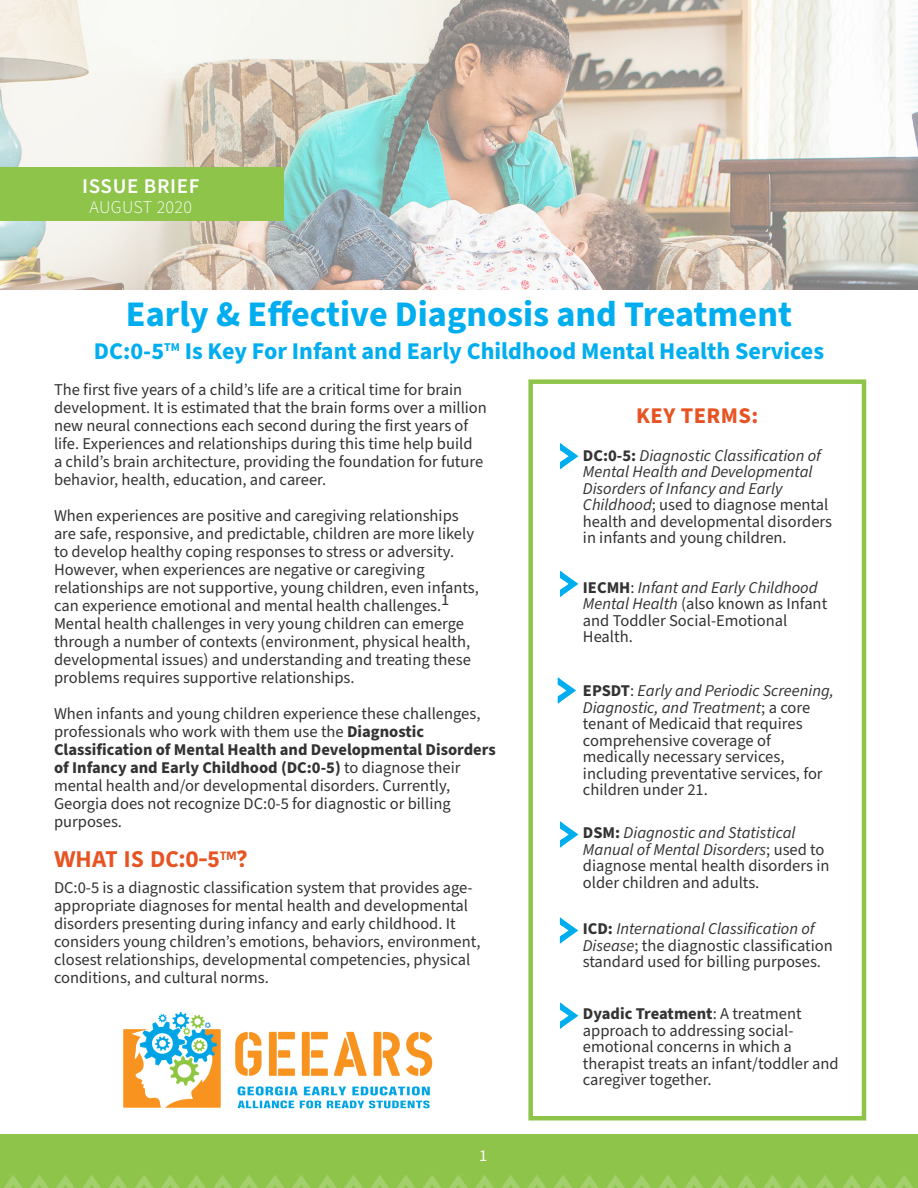
<style>
.page{position:relative;width:918px;height:1188px;background:#fff}
.page>*{position:absolute;margin:0;border:0;box-sizing:border-box;transform-origin:0 0}
.t1{font:700 36px "Source Sans Pro";color:#00aeef}
.t2{font:700 24px "Source Sans Pro";color:#00aeef}
.t3{font:700 22.5px "Kohinoor Bangla";color:#e75424}
.t4{font:700 22.5px "Source Sans Pro";letter-spacing:.02em;color:#e75424}
.t5{font:600 21px "Source Sans Pro";letter-spacing:.03em;color:#fff}
.t6{font:300 18px "Source Sans Pro";letter-spacing:.02em;color:#fff}
.t7{font:16.5px/18px "Source Sans Pro";color:#333}
.t8{font:italic 16.5px/16.5px "Source Sans Pro";color:#333}
.t9{font:16.5px "Source Sans Pro";color:#fff}
.s1{font-weight:700}
.s2{font-weight:700;font-style:normal}
.s3{font-style:normal}
.s4{font-style:italic}
</style>
<div class="page">
<img style="left:0;top:0;width:918px;height:290px">
<div style="left:0;top:1134px;width:918px;height:54px;background:#8ec44a"></div>
<div style="left:528px;top:379px;width:338px;height:741px;border:4px solid #8ec44a"></div>
<svg style="left:560px;top:443px;width:18px;height:26px"></svg>
<svg style="left:560px;top:571px;width:18px;height:26px"></svg>
<svg style="left:560px;top:1003px;width:18px;height:26px"></svg>
<svg style="left:560px;top:821px;width:18px;height:27px"></svg>
<svg style="left:4px;top:1175px;width:909px;height:13px"></svg>
<svg style="left:560px;top:917px;width:18px;height:27px"></svg>
<svg style="left:558px;top:677px;width:18px;height:27px"></svg>
<div style="left:0;top:168px;width:283px;height:53px;background:#8ec44a"></div>
<img style="left:123px;top:1012px;width:310px;height:97px">
<p class="t5" style="left:82px;top:172px;width:119px">ISSUE BRIEF</p>
<p class="t6" style="left:90px;top:195px;width:104px">AUGUST 2020</p>
<p class="t1" style="left:126px;top:290px;width:668px">Early &amp; Effective Diagnosis and Treatment</p>
<p class="t2" style="left:94px;top:334px;width:732px">DC:0-5<sup>TM</sup> Is Key For Infant and Early Childhood Mental Health Services</p>
<p class="t7" style="left:54px;top:381px;width:434px">The first five years of a child’s life are a critical time for brain development. It is estimated that the brain forms over a million new neural connections each second during the first years of life. Experiences and relationships during this time help build<br>a child’s brain architecture, providing the foundation for future behavior, health, education, and career.</p>
<p class="t7" style="left:54px;top:507px;width:427px">When experiences are positive and caregiving relationships are safe, responsive, and predictable, children are more likely to develop healthy coping responses to stress or adversity.<br>However, when experiences are negative or caregiving relationships are not supportive, young children, even infants, can experience emotional and mental health challenges.1<br>Mental health challenges in very young children can emerge through a number of contexts (environment, physical health, developmental issues) and understanding and treating these problems requires supportive relationships.</p>
<p class="t7" style="left:54px;top:705px;width:443px">When infants and young children experience these challenges, professionals who work with them use the <span class="s1">Diagnostic Classification of Mental Health and Developmental Disorders of Infancy and Early Childhood (DC:0-5)</span> to diagnose their mental health and/or developmental disorders. Currently, Georgia does not recognize DC:0-5 for diagnostic or billing purposes.</p>
<p class="t4" style="left:636px;top:400px;width:124px">KEY TERMS:</p>
<p class="t8" style="left:583px;top:448px;width:251px"><span class="s2">DC:0-5:</span> Diagnostic Classification of Mental Health and Developmental Disorders of Infancy and Early Childhood<span class="s3">; used to diagnose mental health and developmental disorders in infants and young children.</span></p>
<p class="t7" style="left:583px;top:579px;width:246px;line-height:16.5px"><span class="s1">IECMH</span>: <span class="s4">Infant and Early Childhood<br>Mental Health</span> (also known as Infant and Toddler Social-Emotional<br>Health.</p>
<p class="t7" style="left:583px;top:683px;width:252px;line-height:16.5px"><span class="s1">EPSDT</span>: <span class="s4">Early and Periodic Screening,<br>Diagnostic, and Treatment</span>; a core tenant of Medicaid that requires comprehensive coverage of medically necessary services, including preventative services, for children under 21.</p>
<p class="t7" style="left:583px;top:825px;width:248px;line-height:16.5px"><span class="s1">DSM:</span> <span class="s4">Diagnostic and Statistical Manual of Mental Disorders</span>; used to diagnose mental health disorders in older children and adults.</p>
<p class="t3" style="left:54px;top:840px;width:195px">WHAT IS DC:0-5<sup>TM</sup>?</p>
<p class="t7" style="left:54px;top:879px;width:428px">DC:0-5 is a diagnostic classification system that provides age&shy;appropriate diagnoses for mental health and developmental disorders presenting during infancy and early childhood. It considers young children’s emotions, behaviors, environment, closest relationships, developmental competencies, physical conditions, and cultural norms.</p>
<p class="t7" style="left:583px;top:921px;width:252px;line-height:16.5px"><span class="s1">ICD:</span> <span class="s4">International Classification of<br>Disease</span>; the diagnostic classification standard used for billing purposes.</p>
<p class="t9" style="left:479px;top:1144px;width:10px">1</p>
<p class="t7" style="left:583px;top:1006px;width:257px;line-height:16.5px"><span class="s1">Dyadic Treatment</span>: A treatment approach to addressing social&shy;emotional concerns in which a therapist treats an infant/toddler and caregiver together.</p>
</div>
